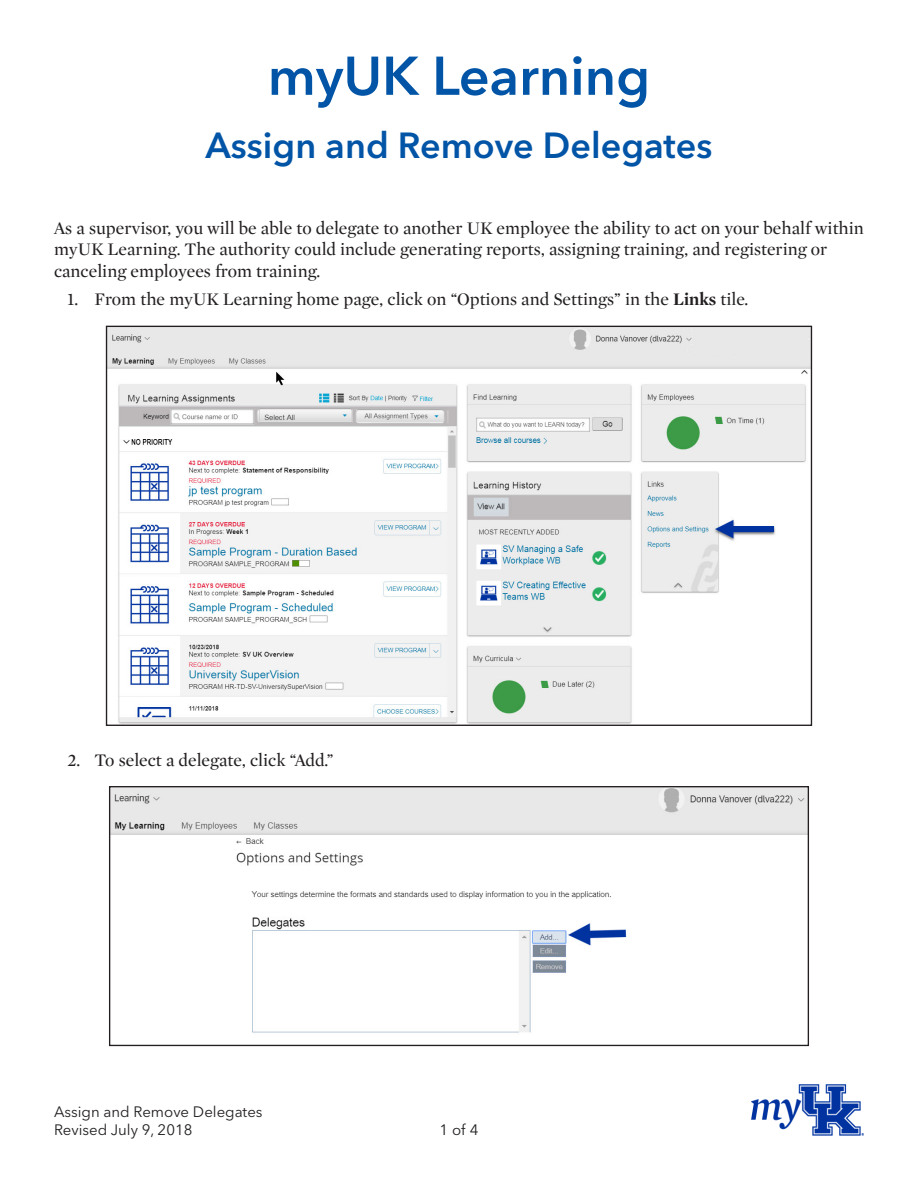
<style>
.page{position:relative;width:918px;height:1188px;background:#fff}
.page>*{position:absolute;margin:0;border:0;box-sizing:border-box;transform-origin:0 0}
.t1{font:600 54px "Avenir Next LT Pro";color:#0154a6}
.Subtitle{font:600 36px "Avenir Next LT Pro";color:#0154a6}
.Paragraph{font:18px/21.6px "Mercury Display";color:#231f20}
.t2{font:15px/18px "Avenir Next LT Pro";color:#231f20}
.s1{font-weight:700}
</style>
<div class="page">
<img style="left:752px;top:1084px;width:112px;height:51px">
<img style="left:108px;top:328px;width:702px;height:396px">
<img style="left:111px;top:788px;width:696px;height:245px">
<div style="left:109px;top:786px;width:700px;height:260px;border:1px solid #231f20"></div>
<p class="t1" style="left:268px;top:43px;width:384px">myUK Learning</p>
<p class="Subtitle" style="left:206px;top:124px;width:508px">Assign and Remove Delegates</p>
<p class="Paragraph" style="left:54px;top:216px;width:811px">As a supervisor, you will be able to delegate to another UK employee the ability to act on your behalf within myUK Learning. The authority could include generating reports, assigning training, and registering or canceling employees from training.</p>
<p class="Paragraph" style="left:68px;top:288px;width:682px">1. From the myUK Learning home page, click on “Options and Settings” in the <span class="s1">Links</span> tile.</p>
<p class="Paragraph" style="left:68px;top:748px;width:267px">2. To select a delegate, click “Add.”</p>
<p class="t2" style="left:54px;top:1103px;width:210px">Assign and Remove Delegates<br>Revised July 9, 2018</p>
<p class="t2" style="left:440px;top:1121px;width:40px">1 of 4</p>
</div>
